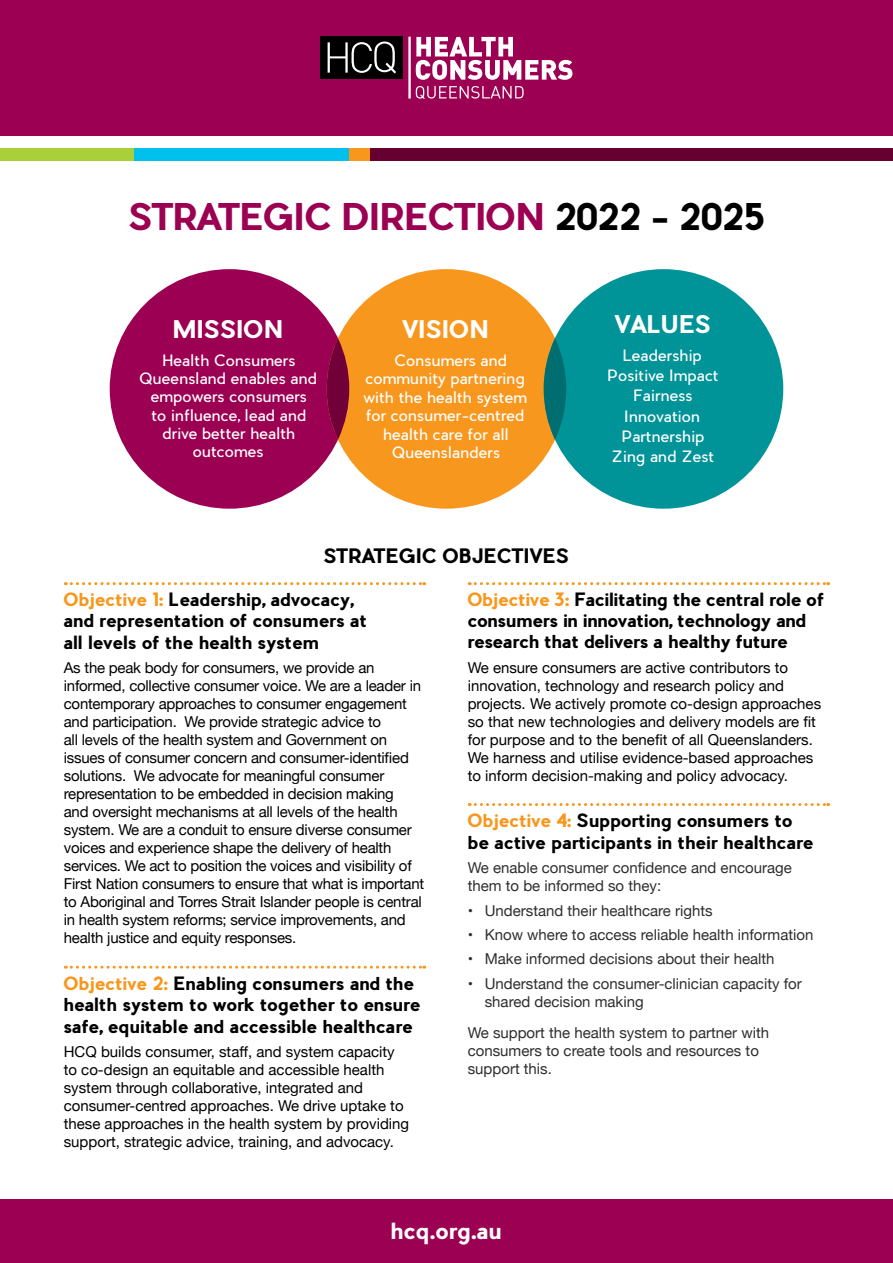
<style>
.page{position:relative;width:893px;height:1263px;background:#fff}
.page>*{position:absolute;margin:0;border:0;box-sizing:border-box;transform-origin:0 0}
.t1{font:700 36px "Pier Sans";letter-spacing:-.02em;color:#9c0052}
.t2{font:700 23.85px "Pier Sans";color:#fff}
.t3{font:700 22.5px "Pier Sans";color:#fff}
.t4{font:700 19.5px "Pier Sans";color:#000}
.t5{font:700 18px/21.3px "Pier Sans";color:#000}
.t6{font:15.3px/18.5px "Pier Sans";color:#fff;text-align:center}
.t7{font:15px/18px "Helvetica Neue";letter-spacing:-.015em;color:#000}
.t8{font:15px/18px "Helvetica Neue";color:#2e2e2f}
.s1{color:#000}
.s2{color:#f8971d}
</style>
<div class="page">
<svg style="left:65px;top:582px;width:360px;height:3px"></svg>
<svg style="left:65px;top:966px;width:360px;height:3px"></svg>
<svg style="left:469px;top:582px;width:360px;height:3px"></svg>
<svg style="left:469px;top:803px;width:360px;height:3px"></svg>
<div style="left:0;top:148px;width:134px;height:13px;background:#a9cf39"></div>
<div style="left:134px;top:148px;width:215px;height:13px;background:#00c0ed"></div>
<div style="left:349px;top:148px;width:22px;height:13px;background:#f8971d"></div>
<div style="left:371px;top:148px;width:522px;height:13px;background:#660030"></div>
<div style="left:0;top:0;width:893px;height:135px;background:#9c0052"></div>
<div style="left:321px;top:36px;width:82px;height:43px;background:#000"></div>
<svg style="left:328px;top:42px;width:68px;height:32px"></svg>
<svg style="left:416px;top:37px;width:156px;height:43px"></svg>
<svg style="left:416px;top:86px;width:108px;height:13px"></svg>
<hr style="left:408px;top:37px;width:3px;height:62px;background:#fff">
<div style="left:110px;top:269px;width:239px;height:240px;background:#9c0052;border-radius:50%"></div>
<div style="left:327px;top:269px;width:239px;height:240px;background:#f8971d;border-radius:50%"></div>
<div style="left:544px;top:269px;width:239px;height:240px;background:#009398;border-radius:50%"></div>
<svg style="left:327px;top:338px;width:22px;height:102px;background:#7e0b37"></svg>
<div style="left:544px;top:338px;width:22px;height:102px;background:#006d71;border-radius:50%"></div>
<div style="left:0;top:1199px;width:893px;height:64px;background:#9c0052"></div>
<h1 class="t1" style="left:129px;top:194px;width:638px">STRATEGIC DIRECTION <span class="s1">2022 - 2025</span></h1>
<h2 class="t2" style="left:173px;top:314px;width:112px">MISSION</h2>
<p class="t6" style="left:139px;top:351px;width:179px">Health Consumers<br>Queensland enables and empowers consumers<br>to influence, lead and drive better health outcomes</p>
<h2 class="t2" style="left:403px;top:314px;width:88px">VISION</h2>
<p class="t6" style="left:394px;top:351px;width:114px">Consumers and</p>
<p class="t6" style="left:365px;top:370px;width:161px">community partnering</p>
<p class="t6" style="left:363px;top:388px;width:165px">with the health system</p>
<p class="t6" style="left:366px;top:406px;width:160px">for consumer-centred</p>
<p class="t6" style="left:383px;top:425px;width:127px">health care for all</p>
<p class="t6" style="left:392px;top:443px;width:110px">Queenslanders</p>
<h3 class="t4" style="left:324px;top:543px;width:247px">STRATEGIC OBJECTIVES</h3>
<h2 class="t2" style="left:615px;top:309px;width:98px">VALUES</h2>
<p class="t6" style="left:607px;top:345px;width:113px;line-height:20.2px">Leadership<br>Positive Impact<br>Fairness<br>Innovation<br>Partnership<br>Zing and Zest</p>
<p class="t5" style="left:64px;top:589px;width:305px"><span class="s2">Objective 1:</span> Leadership, advocacy, and representation of consumers at all levels of the health system</p>
<p class="t7" style="left:64px;top:660px;width:362px">As the peak body for consumers, we provide an informed, collective consumer voice. We are a leader in contemporary approaches to consumer engagement and participation. We provide strategic advice to<br>all levels of the health system and Government on issues of consumer concern and consumer-identified solutions. We advocate for meaningful consumer representation to be embedded in decision making<br>and oversight mechanisms at all levels of the health system. We are a conduit to ensure diverse consumer voices and experience shape the delivery of health services. We act to position the voices and visibility of First Nation consumers to ensure that what is important to Aboriginal and Torres Strait Islander people is central in health system reforms; service improvements, and health justice and equity responses.</p>
<p class="t5" style="left:64px;top:972px;width:358px"><span class="s2">Objective 2:</span> Enabling consumers and the health system to work together to ensure safe, equitable and accessible healthcare</p>
<p class="t7" style="left:64px;top:1043px;width:347px">HCQ builds consumer, staff, and system capacity to co-design an equitable and accessible health system through collaborative, integrated and consumer-centred approaches. We drive uptake to these approaches in the health system by providing support, strategic advice, training, and advocacy.</p>
<p class="t5" style="left:468px;top:589px;width:358px"><span class="s2">Objective 3:</span> Facilitating the central role of consumers in innovation, technology and research that delivers a healthy future</p>
<p class="t7" style="left:468px;top:659px;width:355px">We ensure consumers are active contributors to innovation, technology and research policy and projects. We actively promote co-design approaches so that new technologies and delivery models are fit for purpose and to the benefit of all Queenslanders.<br>We harness and utilise evidence-based approaches to inform decision-making and policy advocacy.</p>
<p class="t5" style="left:468px;top:810px;width:347px"><span class="s2">Objective 4:</span> Supporting consumers to be active participants in their healthcare</p>
<p class="t8" style="left:468px;top:860px;width:325px">We enable consumer confidence and encourage them to be informed so they:</p>
<p class="t8" style="left:468px;top:902px;width:246px">• Understand their healthcare rights</p>
<p class="t8" style="left:468px;top:926px;width:347px">• Know where to access reliable health information</p>
<p class="t8" style="left:468px;top:951px;width:308px">• Make informed decisions about their health</p>
<p class="t8" style="left:485px;top:975px;width:319px;text-indent:-17px">• Understand the consumer-clinician capacity for shared decision making</p>
<p class="t8" style="left:468px;top:1024px;width:303px">We support the health system to partner with consumers to create tools and resources to support this.</p>
<h3 class="t3" style="left:391px;top:1217px;width:113px">hcq.org.au</h3>
</div>
